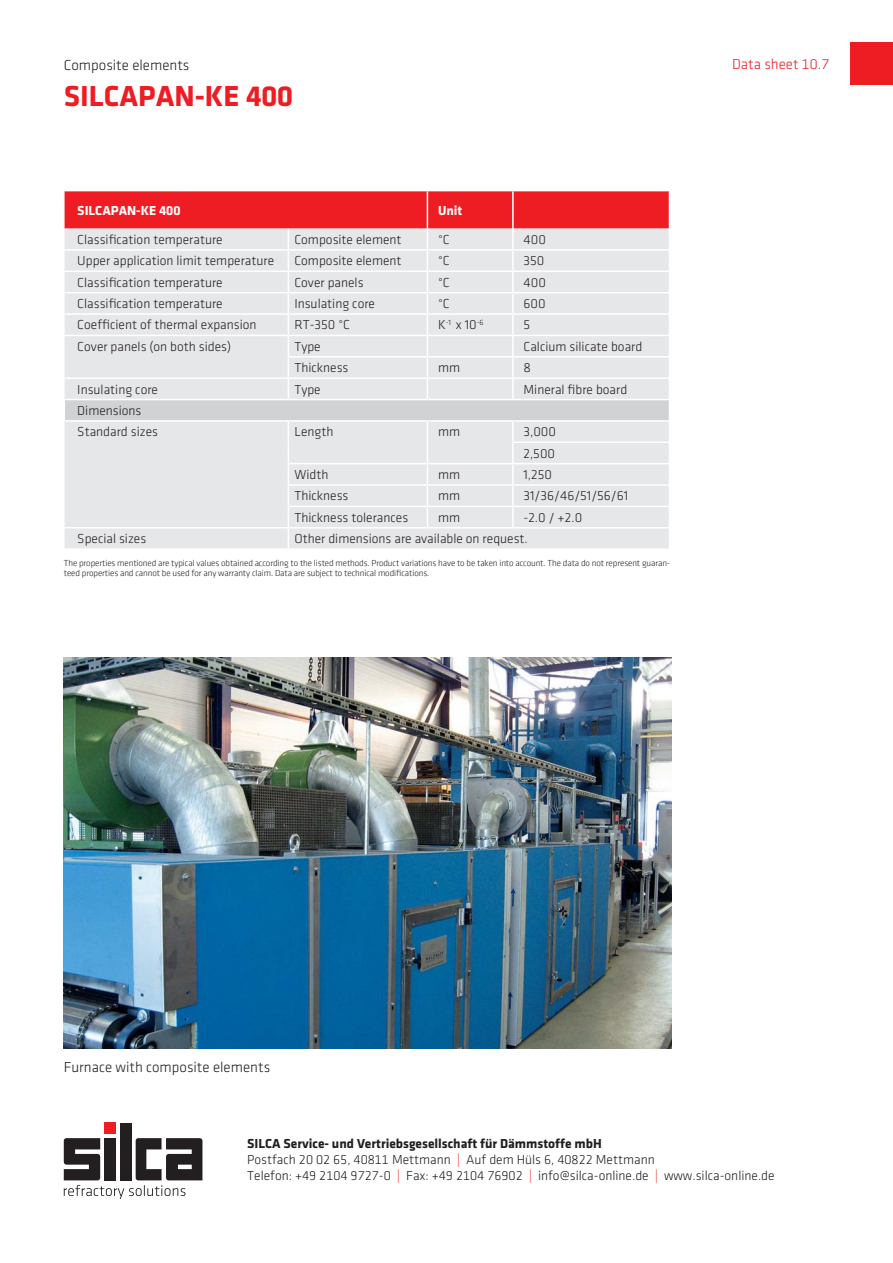
<style>
.page{position:relative;width:893px;height:1263px;background:#fff}
.page>*{position:absolute;margin:0;border:0;box-sizing:border-box;transform-origin:0 0}
.t1{font:700 30px "Klavika";color:#ee1d23}
.t2{font:15px "Klavika Light TF";color:#231f20}
.t3{font:15px "Klavika Light TF";color:#ee1d23}
.t4{font:300 13.5px "Klavika";color:#231f20}
.t5{font:13.5px "Klavika Light TF";color:#231f20}
.t6{font:700 13.5px "Klavika";color:#231f20}
.t7{font:700 13.5px "Klavika";color:#fff}
.t8{font:300 9px/10.5px "Klavika Basic";letter-spacing:-.01em;color:#231f20}
.s1{color:#ee1d23}
</style>
<div class="page">
<div style="left:850px;top:43px;width:43px;height:42px;background:#ee1d23"></div>
<img style="left:64px;top:657px;width:608px;height:391px">
<div style="left:120px;top:1123px;width:11px;height:57px;background:#231f20"></div>
<svg style="left:64px;top:1138px;width:138px;height:61px"></svg>
<div style="left:105px;top:1123px;width:11px;height:11px;background:#ee1d23"></div>
<svg style="left:65px;top:191px;width:605px;height:357px;background:#e7d2d4"></svg>
<p class="t2" style="left:64px;top:57px;width:127px">Composite elements</p>
<p class="t3" style="left:732px;top:56px;width:99px">Data sheet 10.7</p>
<p class="t1" style="left:64px;top:80px;width:231px">SILCAPAN-KE 400</p>
<p class="t7" style="left:77px;top:203px;width:105px">SILCAPAN-KE 400</p>
<p class="t7" style="left:438px;top:203px;width:26px">Unit</p>
<p class="t4" style="left:77px;top:232px;width:147px">Classification temperature</p>
<p class="t4" style="left:294px;top:232px;width:109px">Composite element</p>
<p class="t4" style="left:438px;top:232px;width:13px">°C</p>
<p class="t4" style="left:523px;top:232px;width:24px">400</p>
<p class="t4" style="left:77px;top:254px;width:198px">Upper application limit temperature</p>
<p class="t4" style="left:294px;top:254px;width:109px">Composite element</p>
<p class="t4" style="left:438px;top:254px;width:13px">°C</p>
<p class="t4" style="left:523px;top:254px;width:22px">350</p>
<p class="t4" style="left:77px;top:275px;width:147px">Classification temperature</p>
<p class="t4" style="left:294px;top:275px;width:71px">Cover panels</p>
<p class="t4" style="left:438px;top:275px;width:13px">°C</p>
<p class="t4" style="left:523px;top:275px;width:24px">400</p>
<p class="t4" style="left:77px;top:297px;width:147px">Classification temperature</p>
<p class="t4" style="left:294px;top:297px;width:82px">Insulating core</p>
<p class="t4" style="left:438px;top:297px;width:13px">°C</p>
<p class="t4" style="left:523px;top:297px;width:24px">600</p>
<p class="t4" style="left:77px;top:318px;width:181px">Coefficient of thermal expansion</p>
<p class="t4" style="left:294px;top:318px;width:57px">RT-350 °C</p>
<p class="t4" style="left:438px;top:318px;width:47px">K<sup>-1</sup> x 10<sup>-6</sup></p>
<p class="t4" style="left:523px;top:318px;width:8px">5</p>
<p class="t4" style="left:77px;top:339px;width:155px">Cover panels (on both sides)</p>
<p class="t4" style="left:294px;top:339px;width:28px">Type</p>
<p class="t4" style="left:523px;top:339px;width:120px">Calcium silicate board</p>
<p class="t4" style="left:294px;top:361px;width:56px">Thickness</p>
<p class="t4" style="left:438px;top:361px;width:24px">mm</p>
<p class="t4" style="left:523px;top:361px;width:9px">8</p>
<p class="t4" style="left:77px;top:382px;width:82px">Insulating core</p>
<p class="t4" style="left:294px;top:382px;width:28px">Type</p>
<p class="t4" style="left:523px;top:382px;width:105px">Mineral fibre board</p>
<p class="t4" style="left:77px;top:403px;width:66px">Dimensions</p>
<p class="t4" style="left:77px;top:425px;width:82px">Standard sizes</p>
<p class="t4" style="left:294px;top:425px;width:41px">Length</p>
<p class="t4" style="left:438px;top:425px;width:24px">mm</p>
<p class="t4" style="left:523px;top:425px;width:34px">3,000</p>
<p class="t4" style="left:523px;top:446px;width:33px">2,500</p>
<p class="t4" style="left:294px;top:467px;width:36px">Width</p>
<p class="t4" style="left:438px;top:467px;width:24px">mm</p>
<p class="t4" style="left:523px;top:467px;width:30px">1,250</p>
<p class="t4" style="left:294px;top:489px;width:56px">Thickness</p>
<p class="t4" style="left:438px;top:489px;width:24px">mm</p>
<p class="t4" style="left:523px;top:489px;width:106px">31/36/46/51/56/61</p>
<p class="t4" style="left:294px;top:510px;width:115px">Thickness tolerances</p>
<p class="t4" style="left:438px;top:510px;width:24px">mm</p>
<p class="t4" style="left:523px;top:510px;width:60px">-2.0 / +2.0</p>
<p class="t4" style="left:77px;top:532px;width:70px">Special sizes</p>
<p class="t4" style="left:294px;top:532px;width:235px">Other dimensions are available on request.</p>
<p class="t8" style="left:64px;top:557px;width:608px">The properties mentioned are typical values obtained according to the listed methods. Product variations have to be taken into account. The data do not represent guaran&shy;teed properties and cannot be used for any warranty claim. Data are subject to technical modifications.</p>
<p class="t2" style="left:64px;top:1059px;width:208px">Furnace with composite elements</p>
<p class="t6" style="left:247px;top:1135px;width:356px">SILCA Service- und Vertriebsgesellschaft für Dämmstoffe mbH</p>
<p class="t5" style="left:247px;top:1152px;width:409px">Postfach 20 02 65, 40811 Mettmann <span class="s1">|</span> Auf dem Hüls 6, 40822 Mettmann</p>
<p class="t5" style="left:247px;top:1168px;width:529px">Telefon: +49 2104 9727-0 <span class="s1">|</span> Fax: +49 2104 76902 <span class="s1">|</span> info@silca-online.de <span class="s1">|</span> www.silca-online.de</p>
</div>
